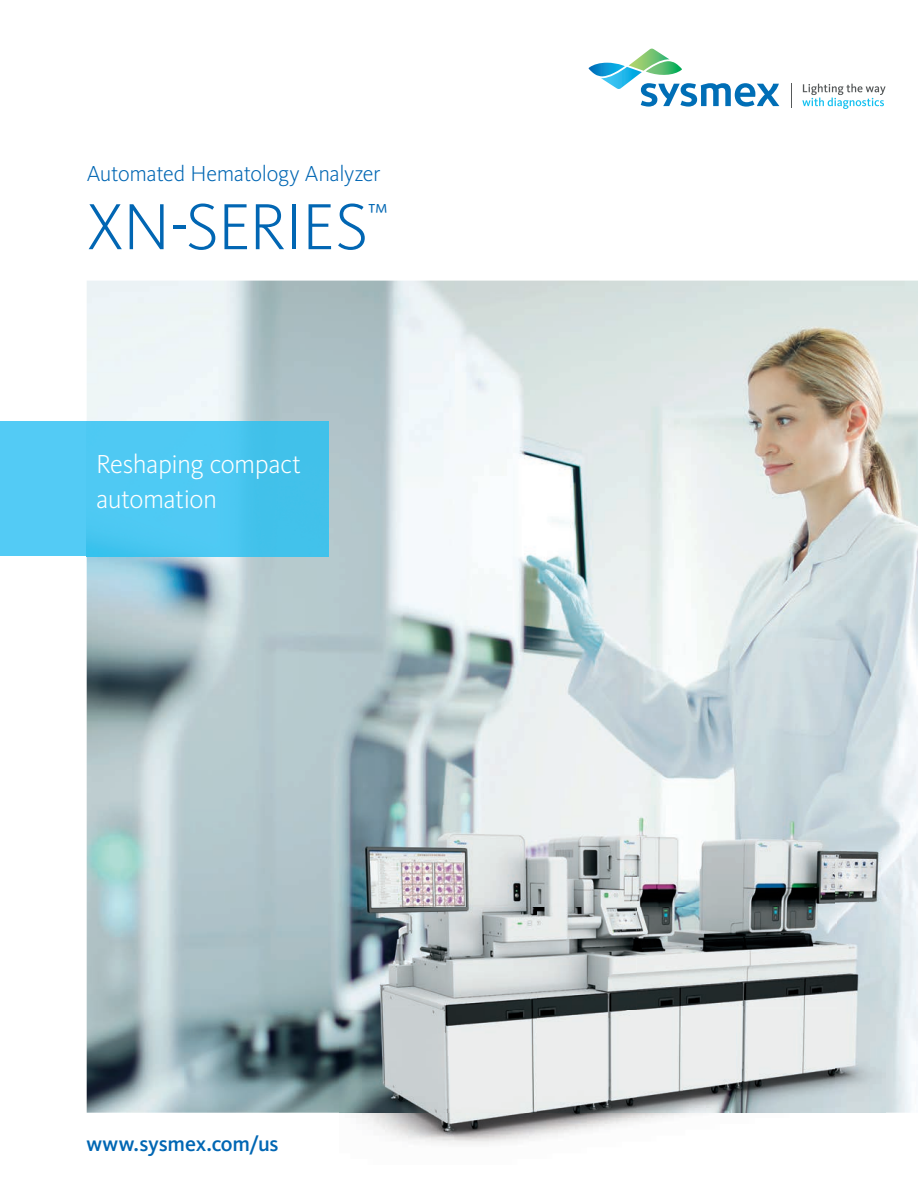
<style>
.page{position:relative;width:918px;height:1188px;background:#fff}
.page>*{position:absolute;margin:0;border:0;box-sizing:border-box;transform-origin:0 0}
.t1{font:300 67.5px "Kievit Pro";letter-spacing:-.015em;color:#0166b3}
.t2{font:300 30px "Kievit Pro";color:#0166b3}
.t3{font:300 27px/34.5px "Kievit Pro";letter-spacing:-.02em;color:#fff}
.t4{font:300 22.5px "Kievit Pro";letter-spacing:-.015em;color:#0166b3}
.t5{font:500 21.75px "Kievit Pro";letter-spacing:-.01em;color:#0166b3}
</style>
<div class="page">
<img style="left:87px;top:281px;width:831px;height:832px">
<svg style="left:589px;top:49px;width:190px;height:58px"></svg>
<svg style="left:791px;top:83px;width:1px;height:24px"></svg>
<svg style="left:802px;top:84px;width:84px;height:25px"></svg>
<div style="left:0;top:421px;width:87px;height:135px;background:#53cbf5"></div>
<img style="left:87px;top:421px;width:241px;height:135px">
<img style="left:339px;top:806px;width:547px;height:338px">
<p class="t4" style="left:87px;top:160px;width:295px">Automated Hematology Analyzer</p>
<h1 class="t1" style="left:87px;top:186px;width:283px">XN-SERIES</h1>
<h2 class="t2" style="left:367px;top:196px;width:22px">™</h2>
<p class="t3" style="left:96px;top:447px;width:207px">Reshaping compact automation</p>
<p class="t5" style="left:86px;top:1130px;width:194px">www.sysmex.com/us</p>
</div>
